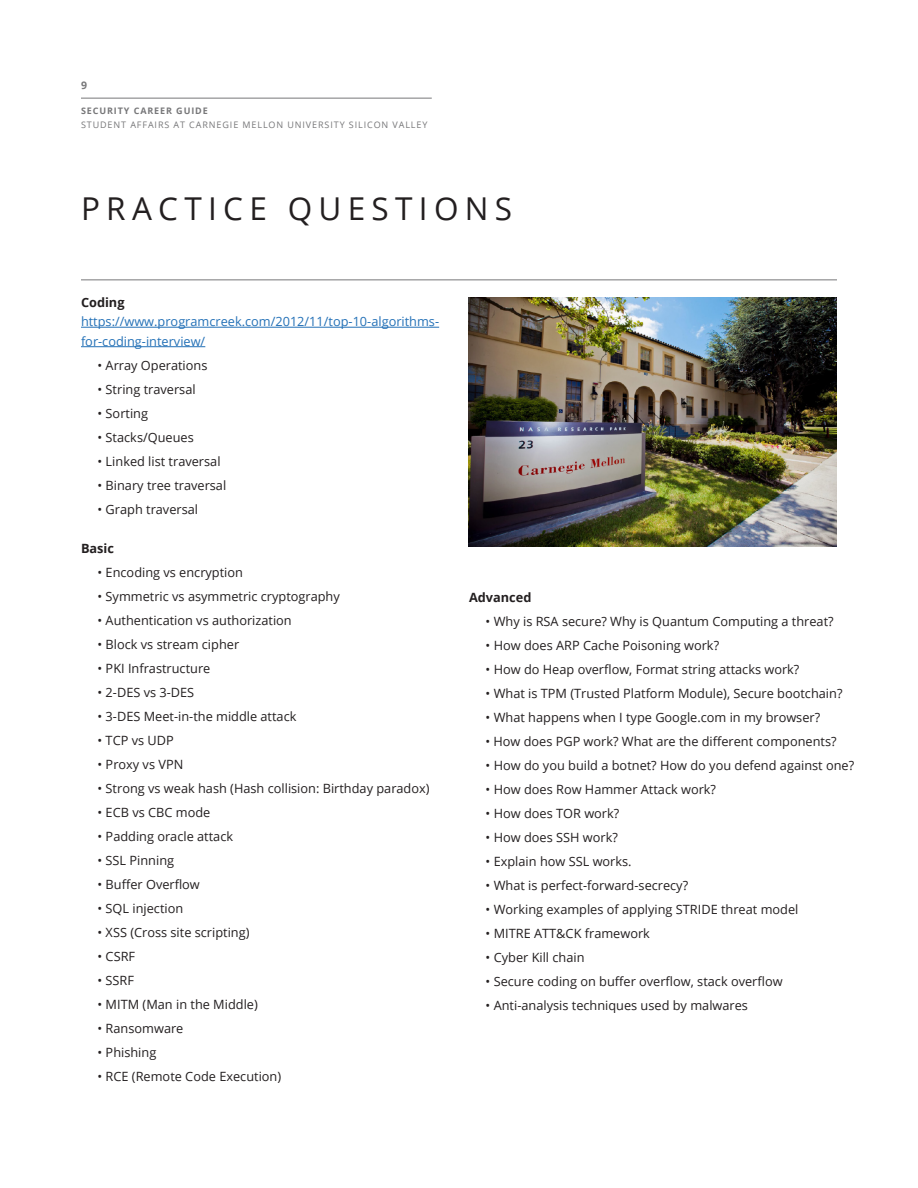
<style>
.page{position:relative;width:918px;height:1188px;background:#fff}
.page>*{position:absolute;margin:0;border:0;box-sizing:border-box;transform-origin:0 0}
.t1{font:31.5px "Open Sans";letter-spacing:.2em;color:#231f20}
.t2{font:12.75px "Open Sans";color:#231f20}
.t3{font:12.75px/19.5px "Open Sans";color:#2471b7}
.t4{font:700 12.75px "Open Sans";color:#231f20}
.t5{font:700 10.5px "Open Sans";color:#777779}
.t6{font:9px "Open Sans";letter-spacing:.1em;color:#777779}
.t7{font:700 9px "Open Sans";letter-spacing:.1em;color:#777779}
</style>
<div class="page">
<hr style="left:81px;top:98px;width:351px;height:1px;background:#777779">
<hr style="left:81px;top:327px;width:358px;height:1px;background:#2471b7">
<hr style="left:81px;top:346px;width:124px;height:1px;background:#2471b7">
<hr style="left:81px;top:279px;width:756px;height:1px;background:#777779">
<img style="left:468px;top:297px;width:369px;height:249px">
<p class="t5" style="left:81px;top:78px;width:7px">9</p>
<p class="t7" style="left:81px;top:104px;width:128px">SECURITY CAREER GUIDE</p>
<p class="t6" style="left:81px;top:118px;width:348px">STUDENT AFFAIRS AT CARNEGIE MELLON UNIVERSITY SILICON VALLEY</p>
<p class="t1" style="left:81px;top:187px;width:433px">PRACTICE QUESTIONS</p>
<p class="t4" style="left:81px;top:293px;width:45px">Coding</p>
<p class="t3" style="left:81px;top:312px;width:360px">https://www.programcreek.com/2012/11/top-10-algorithms&shy;for-coding-interview/</p>
<p class="t2" style="left:98px;top:356px;width:111px">• Array Operations</p>
<p class="t2" style="left:98px;top:380px;width:100px">• String traversal</p>
<p class="t2" style="left:98px;top:404px;width:52px">• Sorting</p>
<p class="t2" style="left:98px;top:428px;width:98px">• Stacks/Queues</p>
<p class="t2" style="left:98px;top:452px;width:125px">• Linked list traversal</p>
<p class="t2" style="left:98px;top:476px;width:130px">• Binary tree traversal</p>
<p class="t2" style="left:98px;top:500px;width:102px">• Graph traversal</p>
<p class="t4" style="left:81px;top:539px;width:35px">Basic</p>
<p class="t2" style="left:98px;top:563px;width:147px">• Encoding vs encryption</p>
<p class="t2" style="left:98px;top:587px;width:244px">• Symmetric vs asymmetric cryptography</p>
<p class="t2" style="left:98px;top:611px;width:196px">• Authentication vs authorization</p>
<p class="t2" style="left:98px;top:635px;width:143px">• Block vs stream cipher</p>
<p class="t2" style="left:98px;top:659px;width:114px">• PKI Infrastructure</p>
<p class="t2" style="left:98px;top:683px;width:98px">• 2-DES vs 3-DES</p>
<p class="t2" style="left:98px;top:707px;width:200px">• 3-DES Meet-in-the middle attack</p>
<p class="t2" style="left:98px;top:731px;width:78px">• TCP vs UDP</p>
<p class="t2" style="left:98px;top:755px;width:87px">• Proxy vs VPN</p>
<p class="t2" style="left:98px;top:779px;width:334px">• Strong vs weak hash (Hash collision: Birthday paradox)</p>
<p class="t2" style="left:98px;top:803px;width:114px">• ECB vs CBC mode</p>
<p class="t2" style="left:98px;top:827px;width:137px">• Padding oracle attack</p>
<p class="t2" style="left:98px;top:851px;width:78px">• SSL Pinning</p>
<p class="t2" style="left:98px;top:875px;width:104px">• Buffer Overflow</p>
<p class="t2" style="left:98px;top:899px;width:87px">• SQL injection</p>
<p class="t2" style="left:98px;top:923px;width:153px">• XSS (Cross site scripting)</p>
<p class="t2" style="left:98px;top:947px;width:39px">• CSRF</p>
<p class="t2" style="left:98px;top:971px;width:38px">• SSRF</p>
<p class="t2" style="left:98px;top:995px;width:162px">• MITM (Man in the Middle)</p>
<p class="t2" style="left:98px;top:1019px;width:87px">• Ransomware</p>
<p class="t2" style="left:98px;top:1043px;width:60px">• Phishing</p>
<p class="t2" style="left:98px;top:1067px;width:185px">• RCE (Remote Code Execution)</p>
<p class="t4" style="left:469px;top:589px;width:64px">Advanced</p>
<p class="t2" style="left:486px;top:613px;width:350px">• Why is RSA secure? Why is Quantum Computing a threat?</p>
<p class="t2" style="left:486px;top:637px;width:235px">• How does ARP Cache Poisoning work?</p>
<p class="t2" style="left:486px;top:661px;width:315px">• How do Heap overflow, Format string attacks work?</p>
<p class="t2" style="left:486px;top:685px;width:358px">• What is TPM (Trusted Platform Module), Secure bootchain?</p>
<p class="t2" style="left:486px;top:709px;width:336px">• What happens when I type Google.com in my browser?</p>
<p class="t2" style="left:485px;top:733px;width:353px">• How does PGP work? What are the different components?</p>
<p class="t2" style="left:486px;top:757px;width:370px">• How do you build a botnet? How do you defend against one?</p>
<p class="t2" style="left:486px;top:781px;width:232px">• How does Row Hammer Attack work?</p>
<p class="t2" style="left:486px;top:805px;width:135px">• How does TOR work?</p>
<p class="t2" style="left:486px;top:829px;width:134px">• How does SSH work?</p>
<p class="t2" style="left:486px;top:853px;width:148px">• Explain how SSL works.</p>
<p class="t2" style="left:486px;top:877px;width:204px">• What is perfect-forward-secrecy?</p>
<p class="t2" style="left:486px;top:901px;width:314px">• Working examples of applying STRIDE threat model</p>
<p class="t2" style="left:486px;top:925px;width:166px">• MITRE ATT&amp;CK framework</p>
<p class="t2" style="left:486px;top:949px;width:100px">• Cyber Kill chain</p>
<p class="t2" style="left:486px;top:973px;width:298px">• Secure coding on buffer overflow, stack overflow</p>
<p class="t2" style="left:486px;top:997px;width:264px">• Anti-analysis techniques used by malwares</p>
</div>
